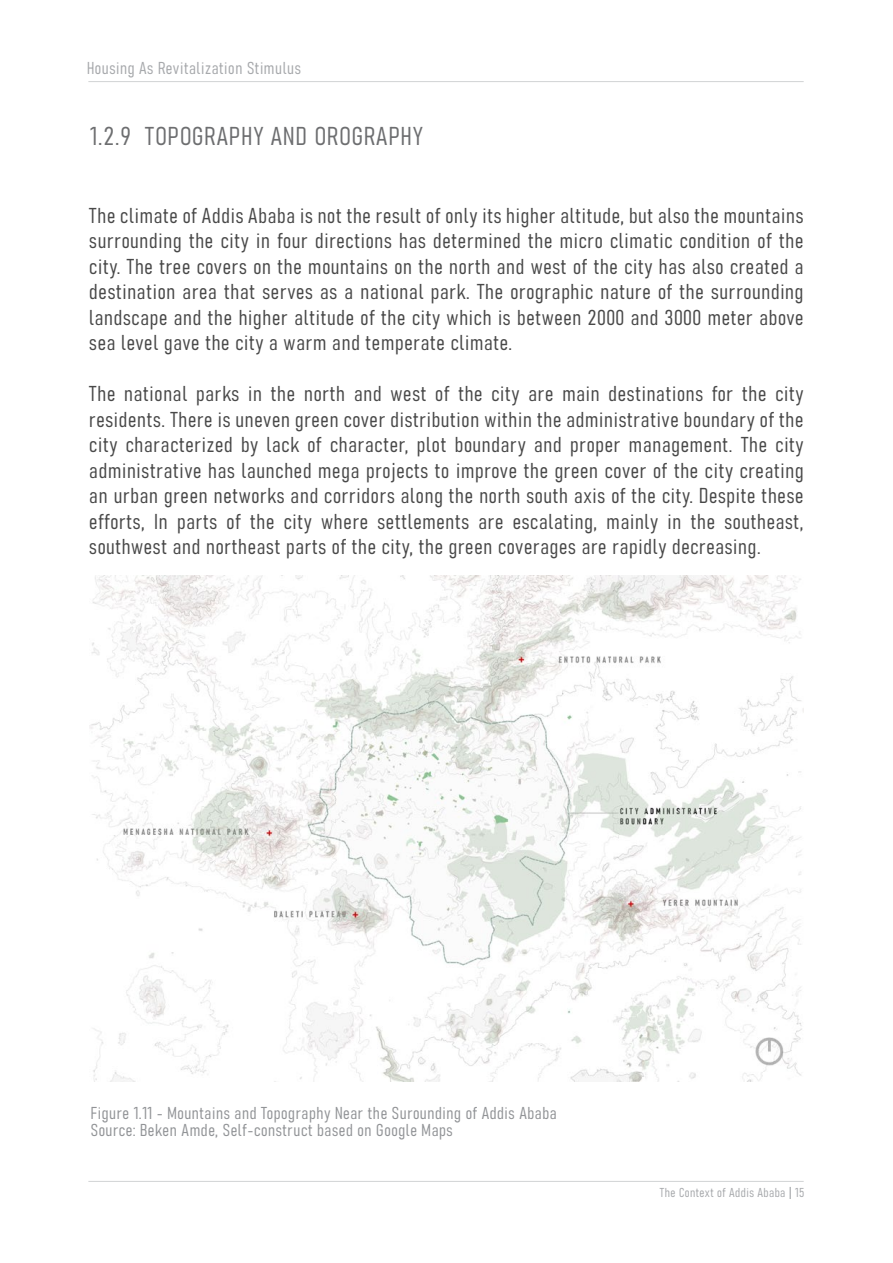
<style>
.page{position:relative;width:893px;height:1263px;background:#fff}
.page>*{position:absolute;margin:0;border:0;box-sizing:border-box;transform-origin:0 0}
.t1{font:25.5px "Bahnschrift";letter-spacing:.04em;color:#6d6e70}
.t2{font:21.3px/25.5px "Bahnschrift";letter-spacing:.035em;color:#494949;text-align:justify}
.t3{font:16.95px/17px "Bahnschrift";letter-spacing:.035em;color:#929497}
.t4{font:16.95px "Bahnschrift";letter-spacing:.035em;color:#a7a9ac}
.t5{font:12.75px "Bahnschrift";letter-spacing:.035em;color:#a7a9ac}
.s1{font-size:16.95px}
</style>
<div class="page">
<img style="left:92px;top:576px;width:709px;height:505px">
<hr style="left:88px;top:81px;width:716px;height:1px;background:#d1d3d4">
<hr style="left:88px;top:1181px;width:716px;height:1px;background:#d1d3d4">
<p class="t4" style="left:87px;top:55px;width:215px">Housing As Revitalization Stimulus</p>
<p class="t1" style="left:90px;top:117px;width:334px">1.2.9 TOPOGRAPHY AND OROGRAPHY</p>
<p class="t2" style="left:89px;top:201px;width:716px">The climate of Addis Ababa is not the result of only its higher altitude, but also the mountains surrounding the city in four directions has determined the micro climatic condition of the city. The tree covers on the mountains on the north and west of the city has also created a destination area that serves as a national park. The orographic nature of the surrounding landscape and the higher altitude of the city which is between 2000 and 3000 meter above sea level gave the city a warm and temperate climate.</p>
<p class="t2" style="left:89px;top:379px;width:716px">The national parks in the north and west of the city are main destinations for the city residents. There is uneven green cover distribution within the administrative boundary of the city characterized by lack of character, plot boundary and proper management. The city administrative has launched mega projects to improve the green cover of the city creating an urban green networks and corridors along the north south axis of the city. Despite these efforts, In parts of the city where settlements are escalating, mainly in the southeast, southwest and northeast parts of the city, the green coverages are rapidly decreasing.</p>
<p class="t3" style="left:91px;top:1103px;width:468px">Figure 1.11 - Mountains and Topography Near the Surounding of Addis Ababa<br>Source: Beken Amde, Self-construct based on Google Maps</p>
<p class="t5" style="left:660px;top:1183px;width:146px">The Context of Addis Ababa <span class="s1">I</span> 15</p>
</div>
